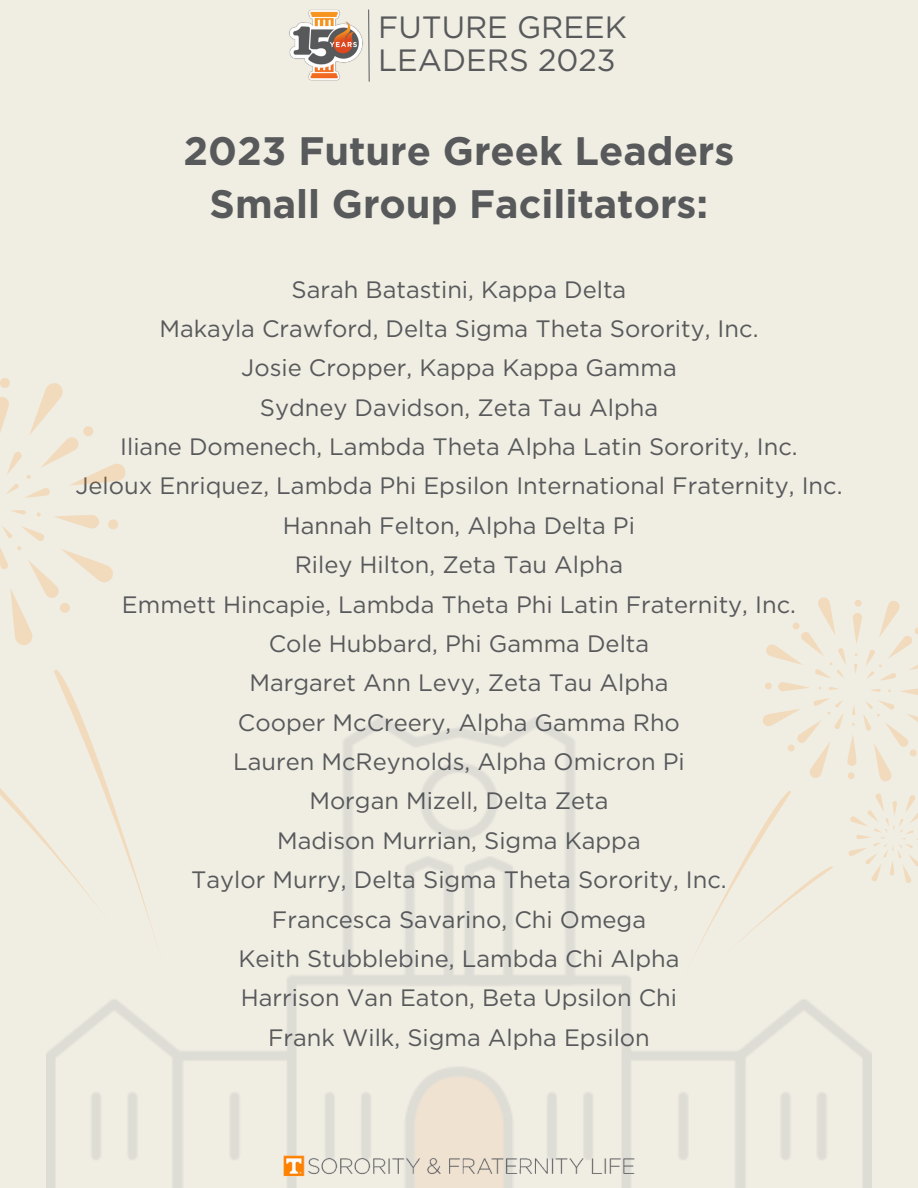
<style>
.page{position:relative;width:918px;height:1188px;background:#f0ede3}
.page>*{position:absolute;margin:0;border:0;box-sizing:border-box;transform-origin:0 0}
.t1{font:700 39.75px/52.7px "Gotham";color:#58595b;text-align:center}
.t2{font:30.75px/33.3px "Gotham";color:#58595b}
.t3{font:23.7px "Gotham";color:#58595b}
</style>
<div class="page">
<svg style="left:0;top:378px;width:126px;height:267px"></svg>
<svg style="left:0;top:670px;width:161px;height:288px"></svg>
<svg style="left:368px;top:9px;width:2px;height:73px"></svg>
<img style="left:289px;top:9px;width:74px;height:72px">
<svg style="left:686px;top:597px;width:232px;height:375px"></svg>
<img style="left:283px;top:1135px;width:352px;height:53px">
<p class="t2" style="left:378px;top:12px;width:250px">FUTURE GREEK<br>LEADERS 2023</p>
<p class="t1" style="left:184px;top:127px;width:552px">2023 Future Greek Leaders<br>Small Group Facilitators:</p>
<p class="t3" style="left:292px;top:279px;width:336px">Sarah Batastini, Kappa Delta</p>
<h2 class="t3" style="left:159px;top:318px;width:601px">Makayla Crawford, Delta Sigma Theta Sorority, Inc.</h2>
<h1 class="t3" style="left:241px;top:357px;width:437px">Josie Cropper, Kappa Kappa Gamma</h1>
<p class="t3" style="left:260px;top:397px;width:400px">Sydney Davidson, Zeta Tau Alpha</p>
<p class="t3" style="left:120px;top:436px;width:679px">Iliane Domenech, Lambda Theta Alpha Latin Sorority, Inc.</p>
<p class="t3" style="left:75px;top:476px;width:769px">Jeloux Enriquez, Lambda Phi Epsilon International Fraternity, Inc.</p>
<p class="t3" style="left:283px;top:515px;width:354px">Hannah Felton, Alpha Delta Pi</p>
<p class="t3" style="left:295px;top:554px;width:330px">Riley Hilton, Zeta Tau Alpha</p>
<p class="t3" style="left:122px;top:594px;width:676px">Emmett Hincapie, Lambda Theta Phi Latin Fraternity, Inc.</p>
<p class="t3" style="left:269px;top:633px;width:382px">Cole Hubbard, Phi Gamma Delta</p>
<p class="t3" style="left:249px;top:672px;width:421px">Margaret Ann Levy, Zeta Tau Alpha</p>
<p class="t3" style="left:238px;top:712px;width:443px">Cooper McCreery, Alpha Gamma Rho</p>
<p class="t3" style="left:233px;top:751px;width:453px">Lauren McReynolds, Alpha Omicron Pi</p>
<p class="t3" style="left:309px;top:791px;width:301px">Morgan Mizell, Delta Zeta</p>
<p class="t3" style="left:277px;top:830px;width:365px">Madison Murrian, Sigma Kappa</p>
<p class="t3" style="left:191px;top:869px;width:537px">Taylor Murry, Delta Sigma Theta Sorority, Inc.</p>
<p class="t3" style="left:272px;top:909px;width:376px">Francesca Savarino, Chi Omega</p>
<p class="t3" style="left:238px;top:948px;width:443px">Keith Stubblebine, Lambda Chi Alpha</p>
<p class="t3" style="left:241px;top:987px;width:438px">Harrison Van Eaton, Beta Upsilon Chi</p>
<p class="t3" style="left:268px;top:1027px;width:383px">Frank Wilk, Sigma Alpha Epsilon</p>
</div>
